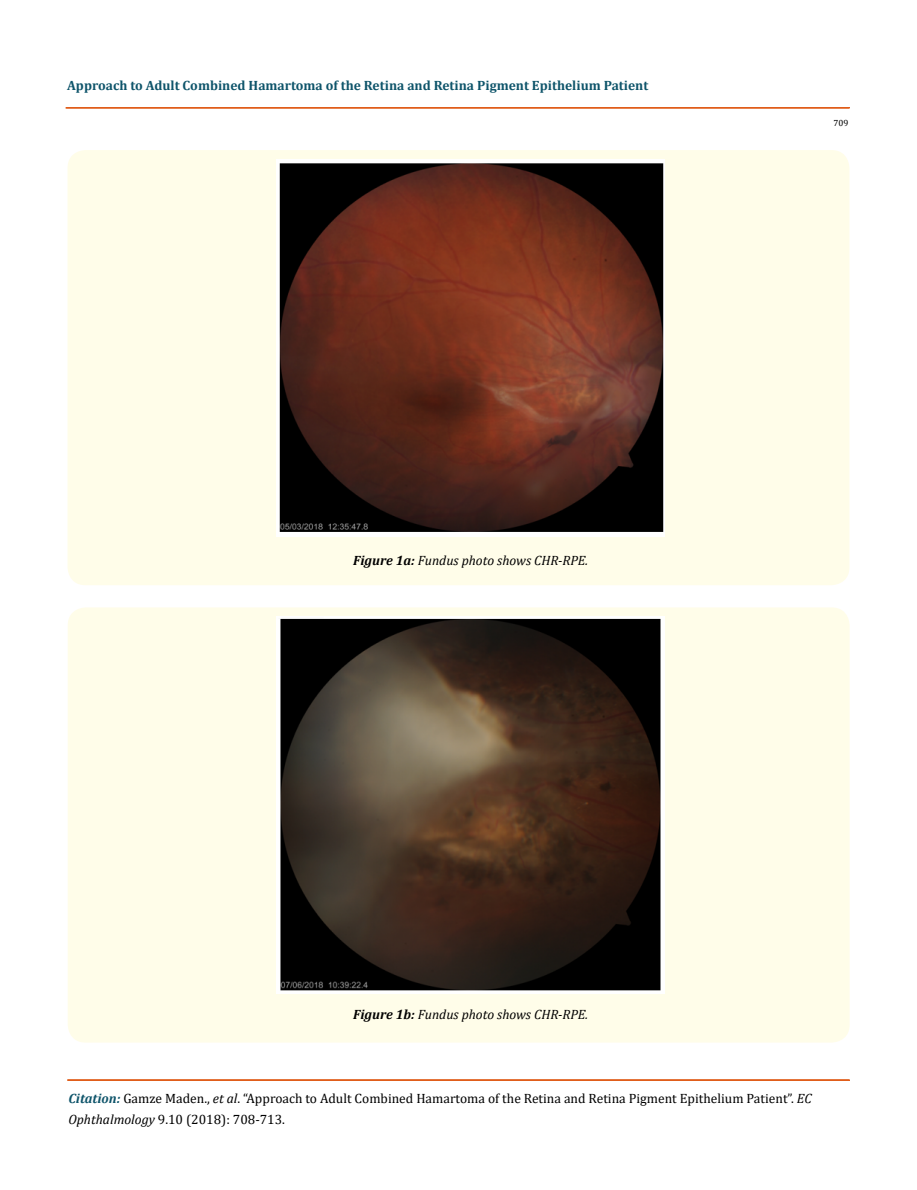
<style>
.page{position:relative;width:917px;height:1190px;background:#fff}
.page>*{position:absolute;margin:0;border:0;box-sizing:border-box;transform-origin:0 0}
.t1{font:13.5px/21px "Cambria";color:#000}
.t2{font:700 13.5px "Cambria";color:#0e546a}
.t3{font:italic 13.5px "Cambria";color:#000}
.t4{font:9px "Cambria";color:#000}
.s1{font-weight:700}
.s2{font-weight:700;font-style:italic;color:#0e546a}
.s3{font-style:italic}
</style>
<div class="page">
<hr style="left:66px;top:108px;width:783px;height:1px;background:#e05d1a">
<div style="left:66px;top:107px;width:783px;height:1px;border:1px solid #e05d1a"></div>
<hr style="left:68px;top:1080px;width:781px;height:1px;background:#e05d1a">
<div style="left:67px;top:1079px;width:782px;height:1px;border:1px solid #e05d1a"></div>
<div style="left:68px;top:150px;width:781px;height:435px;background:#fffde9;border-radius:18px"></div>
<img style="left:276px;top:159px;width:388px;height:377px">
<div style="left:68px;top:607px;width:781px;height:435px;background:#fffde9;border-radius:18px"></div>
<img style="left:276px;top:616px;width:388px;height:377px">
<p class="t2" style="left:67px;top:76px;width:582px">Approach to Adult Combined Hamartoma of the Retina and Retina Pigment Epithelium Patient</p>
<p class="t3" style="left:353px;top:550px;width:236px"><span class="s1">Figure 1a:</span> Fundus photo shows CHR-RPE.</p>
<p class="t4" style="left:833px;top:118px;width:16px">709</p>
<p class="t3" style="left:353px;top:1004px;width:236px"><span class="s1">Figure 1b:</span> Fundus photo shows CHR-RPE.</p>
<p class="t1" style="left:68px;top:1087px;width:744px"><span class="s2">Citation:</span> Gamze Maden., <span class="s3">et al</span>. “Approach to Adult Combined Hamartoma of the Retina and Retina Pigment Epithelium Patient”. <span class="s3">EC<br>Ophthalmology</span> 9.10 (2018): 708-713.</p>
</div>
